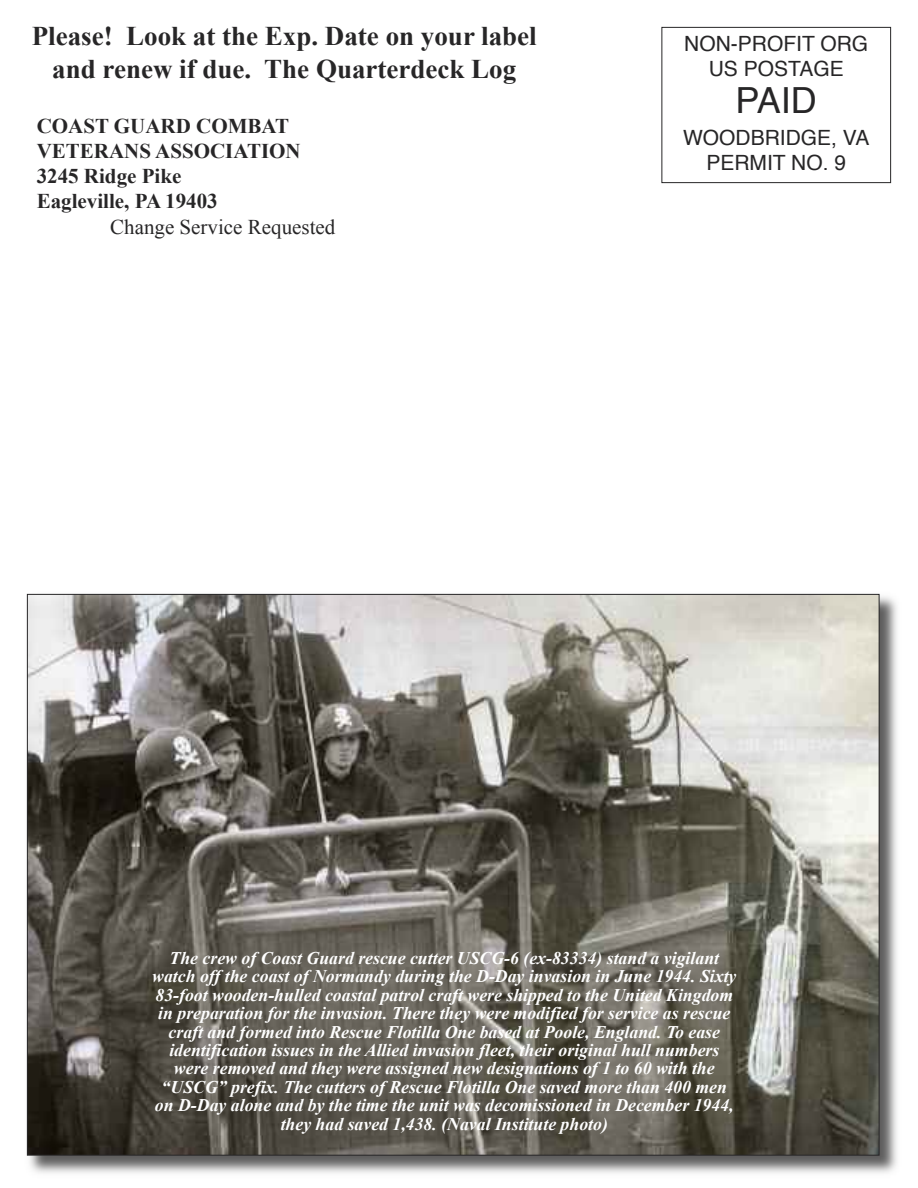
<style>
.page{position:relative;width:918px;height:1188px;background:#fff}
.page>*{position:absolute;margin:0;border:0;box-sizing:border-box;transform-origin:0 0}
.t1{font:36px "Helvetica";color:#272627}
.t2{font:700 27px/32.4px "Times New Roman";color:#272627;text-align:center}
.t3{font:700 21px/25.2px "Times New Roman";color:#272627}
.t4{font:21px/25.2px "Helvetica";color:#272627;text-align:center}
.t5{font:21px "Times New Roman";color:#272627}
.t6{font:italic 700 17.7px/18.5px "Times New Roman";color:#fff;text-align:center}
</style>
<div class="page">
<div style="left:662px;top:27px;width:229px;height:156px;border:1px solid #272627"></div>
<img style="left:26px;top:593px;width:871px;height:580px">
<img style="left:29px;top:596px;width:848px;height:558px">
<h2 class="t2" style="left:32px;top:20px;width:507px">Please! Look at the Exp. Date on your label and renew if due. The Quarterdeck Log</h2>
<p class="t3" style="left:37px;top:113px;width:265px">COAST GUARD COMBAT<br>VETERANS ASSOCIATION<br>3245 Ridge Pike<br>Eagleville, PA 19403</p>
<p class="t5" style="left:110px;top:215px;width:227px">Change Service Requested</p>
<p class="t4" style="left:684px;top:33px;width:185px">NON-PROFIT ORG<br>US POSTAGE</p>
<h1 class="t1" style="left:736px;top:85px;width:83px">PAID</h1>
<p class="t4" style="left:683px;top:126px;width:188px">WOODBRIDGE, VA<br>PERMIT NO. 9</p>
<p class="t6" style="left:152px;top:949px;width:586px">The crew of Coast Guard rescue cutter USCG-6 (ex-83334) stand a vigilant watch off the coast of Normandy during the D-Day invasion in June 1944. Sixty 83-foot wooden-hulled coastal patrol craft were shipped to the United Kingdom in preparation for the invasion. There they were modified for service as rescue craft and formed into Rescue Flotilla One based at Poole, England. To ease identification issues in the Allied invasion fleet, their original hull numbers were removed and they were assigned new designations of 1 to 60 with the “USCG” prefix. The cutters of Rescue Flotilla One saved more than 400 men on D-Day alone and by the time the unit was decomissioned in December 1944, they had saved 1,438. (Naval Institute photo)</p>
</div>
